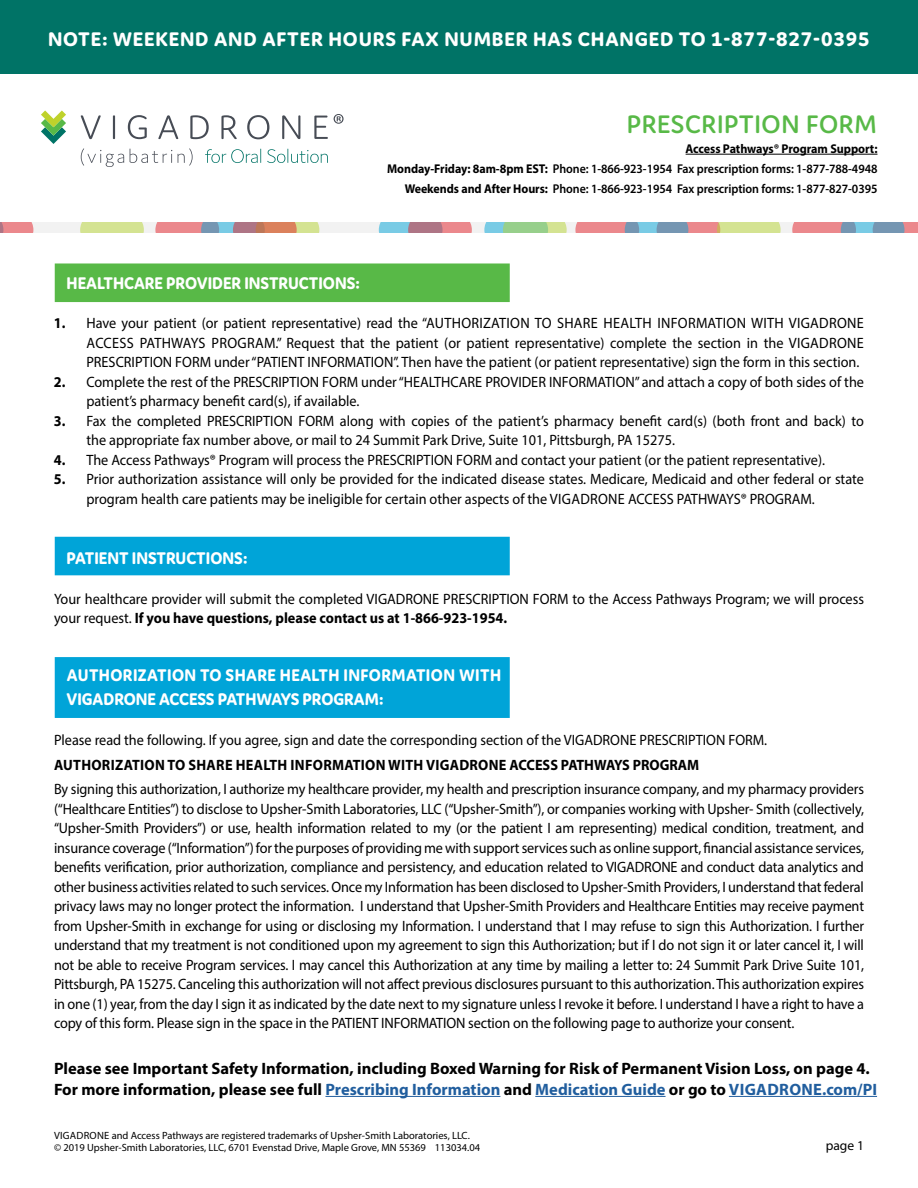
<style>
.page{position:relative;width:918px;height:1188px;background:#fff}
.page>*{position:absolute;margin:0;border:0;box-sizing:border-box;transform-origin:0 0}
.t1{font:600 27px "Domus";letter-spacing:.025em;color:#58b947}
.t2{font:800 21px "Domus";letter-spacing:.04em;color:#fff}
.t3{font:800 18px/23.9px "Domus";color:#fff;scale:.95 1}
.t4{font:700 16.5px/21px "Myriad Pro";color:#000}
.t5{font:15px/19.5px "Myriad Pro";color:#000;scale:.95 1}
.t6{font:700 15px "Myriad Pro";letter-spacing:.02em;color:#000;scale:.95 1}
.t7{font:13.5px "Myriad Pro";color:#000}
.t8{font:600 12.75px/20.2px "Myriad Pro";letter-spacing:-.005em;color:#000;text-align:right;scale:.94 1}
.t9{font:10.5px/12px "Myriad Pro";color:#000}
.s1{font-weight:700}
.s2{color:#215e9e}
</style>
<div class="page">
<div style="left:55px;top:263px;width:455px;height:39px;background:#58b947;border:3px solid #58b947"></div>
<div style="left:0;top:0;width:918px;height:73px;background:#007366"></div>
<div style="left:55px;top:537px;width:455px;height:38px;background:#00a4d8"></div>
<div style="left:55px;top:657px;width:455px;height:61px;background:#00a4d8;border:3px solid #00a4d8"></div>
<hr style="left:325px;top:1096px;width:175px;height:1px;background:#215e9e">
<hr style="left:535px;top:1096px;width:131px;height:1px;background:#215e9e">
<hr style="left:729px;top:1096px;width:148px;height:1px;background:#215e9e">
<div style="left:0;top:223px;width:918px;height:10px;background:#f2f2f2"></div>
<svg style="left:379px;top:223px;width:93px;height:10px"></svg>
<svg style="left:0;top:223px;width:33px;height:10px"></svg>
<svg style="left:792px;top:223px;width:126px;height:10px"></svg>
<svg style="left:155px;top:223px;width:164px;height:10px;background:#c3978c"></svg>
<svg style="left:484px;top:223px;width:83px;height:10px"></svg>
<svg style="left:575px;top:223px;width:206px;height:10px;background:#c0ac9e"></svg>
<svg style="left:80px;top:223px;width:64px;height:10px"></svg>
<svg style="left:41px;top:110px;width:25px;height:34px"></svg>
<svg style="left:81px;top:115px;width:20px;height:24px"></svg>
<hr style="left:113px;top:115px;width:2px;height:24px;background:#474c55">
<svg style="left:128px;top:115px;width:19px;height:24px"></svg>
<svg style="left:158px;top:115px;width:20px;height:24px"></svg>
<svg style="left:190px;top:115px;width:19px;height:24px"></svg>
<svg style="left:221px;top:115px;width:16px;height:24px"></svg>
<svg style="left:247px;top:115px;width:22px;height:24px"></svg>
<svg style="left:282px;top:115px;width:18px;height:24px"></svg>
<svg style="left:314px;top:116px;width:14px;height:23px"></svg>
<svg style="left:81px;top:148px;width:43px;height:19px"></svg>
<svg style="left:130px;top:149px;width:42px;height:14px"></svg>
<svg style="left:178px;top:148px;width:15px;height:18px"></svg>
<svg style="left:205px;top:149px;width:56px;height:14px"></svg>
<svg style="left:267px;top:149px;width:61px;height:14px"></svg>
<svg style="left:334px;top:114px;width:10px;height:10px"></svg>
<hr style="left:686px;top:154px;width:192px;height:1px;background:#000">
<h2 class="t2" style="left:48px;top:27px;width:823px">NOTE: WEEKEND AND AFTER HOURS FAX NUMBER HAS CHANGED TO 1-877-827-0395</h2>
<h1 class="t1" style="left:627px;top:109px;width:252px">PRESCRIPTION FORM</h1>
<p class="t8" style="left:387px;top:138px;width:523px"><span class="s1">Access Pathways® Program Support:<br>Monday-Friday: 8am-8pm EST:</span> Phone: 1-866-923-1954 Fax prescription forms: 1-877-788-4948<br><span class="s1">Weekends and After Hours:</span> Phone: 1-866-923-1954 Fax prescription forms: 1-877-827-0395</p>
<p class="t3" style="left:67px;top:271px;width:311px">HEALTHCARE PROVIDER INSTRUCTIONS:</p>
<p class="t5" style="left:86px;top:313px;width:820px;text-align:justify;text-indent:-32px"><span class="s1">1.</span> Have your patient (or patient representative) read the “AUTHORIZATION TO SHARE HEALTH INFORMATION WITH VIGADRONE ACCESS PATHWAYS PROGRAM.” Request that the patient (or patient representative) complete the section in the VIGADRONE PRESCRIPTION FORM under “PATIENT INFORMATION”. Then have the patient (or patient representative) sign the form in this section.</p>
<p class="t5" style="left:86px;top:372px;width:820px;text-indent:-32px"><span class="s1">2.</span> Complete the rest of the PRESCRIPTION FORM under “HEALTHCARE PROVIDER INFORMATION” and attach a copy of both sides of the patient’s pharmacy benefit card(s), if available.</p>
<p class="t5" style="left:86px;top:411px;width:820px;text-indent:-32px"><span class="s1">3.</span> Fax the completed PRESCRIPTION FORM along with copies of the patient’s pharmacy benefit card(s) (both front and back) to the appropriate fax number above, or mail to 24 Summit Park Drive, Suite 101, Pittsburgh, PA 15275.</p>
<p class="t5" style="left:54px;top:450px;width:813px"><span class="s1">4.</span> The Access Pathways® Program will process the PRESCRIPTION FORM and contact your patient (or the patient representative).</p>
<p class="t5" style="left:86px;top:469px;width:820px;text-indent:-32px"><span class="s1">5.</span> Prior authorization assistance will only be provided for the indicated disease states. Medicare, Medicaid and other federal or state program health care patients may be ineligible for certain other aspects of the VIGADRONE ACCESS PATHWAYS® PROGRAM.</p>
<p class="t3" style="left:67px;top:546px;width:192px">PATIENT INSTRUCTIONS:</p>
<p class="t5" style="left:54px;top:589px;width:854px">Your healthcare provider will submit the completed VIGADRONE PRESCRIPTION FORM to the Access Pathways Program; we will process your request. <span class="s1">If you have questions, please contact us at 1-866-923-1954.</span></p>
<p class="t3" style="left:66px;top:663px;width:459px">AUTHORIZATION TO SHARE HEALTH INFORMATION WITH<br>VIGADRONE ACCESS PATHWAYS PROGRAM:</p>
<p class="t5" style="left:54px;top:730px;width:752px">Please read the following. If you agree, sign and date the corresponding section of the VIGADRONE PRESCRIPTION FORM.</p>
<p class="t6" style="left:54px;top:755px;width:681px">AUTHORIZATION TO SHARE HEALTH INFORMATION WITH VIGADRONE ACCESS PATHWAYS PROGRAM</p>
<p class="t5" style="left:54px;top:779px;width:854px;text-align:justify">By signing this authorization, I authorize my healthcare provider, my health and prescription insurance company, and my pharmacy providers (“Healthcare Entities”) to disclose to Upsher-Smith Laboratories, LLC (“Upsher-Smith”), or companies working with Upsher- Smith (collectively, “Upsher-Smith Providers”) or use, health information related to my (or the patient I am representing) medical condition, treatment, and insurance coverage (“Information”) for the purposes of providing me with support services such as online support, financial assistance services, benefits verification, prior authorization, compliance and persistency, and education related to VIGADRONE and conduct data analytics and other business activities related to such services. Once my Information has been disclosed to Upsher-Smith Providers, I understand that federal privacy laws may no longer protect the information. I understand that Upsher-Smith Providers and Healthcare Entities may receive payment from Upsher-Smith in exchange for using or disclosing my Information. I understand that I may refuse to sign this Authorization. I further understand that my treatment is not conditioned upon my agreement to sign this Authorization; but if I do not sign it or later cancel it, I will not be able to receive Program services. I may cancel this Authorization at any time by mailing a letter to: 24 Summit Park Drive Suite 101, Pittsburgh, PA 15275. Canceling this authorization will not affect previous disclosures pursuant to this authorization. This authorization expires in one (1) year, from the day I sign it as indicated by the date next to my signature unless I revoke it before. I understand I have a right to have a copy of this form. Please sign in the space in the PATIENT INFORMATION section on the following page to authorize your consent.</p>
<p class="t4" style="left:54px;top:1057px;width:825px">Please see Important Safety Information, including Boxed Warning for Risk of Permanent Vision Loss, on page 4.<br>For more information, please see full <span class="s2">Prescribing Information</span> and <span class="s2">Medication Guide</span> or go to <span class="s2">VIGADRONE.com/PI</span></p>
<p class="t9" style="left:54px;top:1129px;width:428px">VIGADRONE and Access Pathways are registered trademarks of Upsher-Smith Laboratories, LLC.<br>© 2019 Upsher-Smith Laboratories, LLC, 6701 Evenstad Drive, Maple Grove, MN 55369 113034.04</p>
<p class="t7" style="left:826px;top:1137px;width:40px">page 1</p>
</div>
